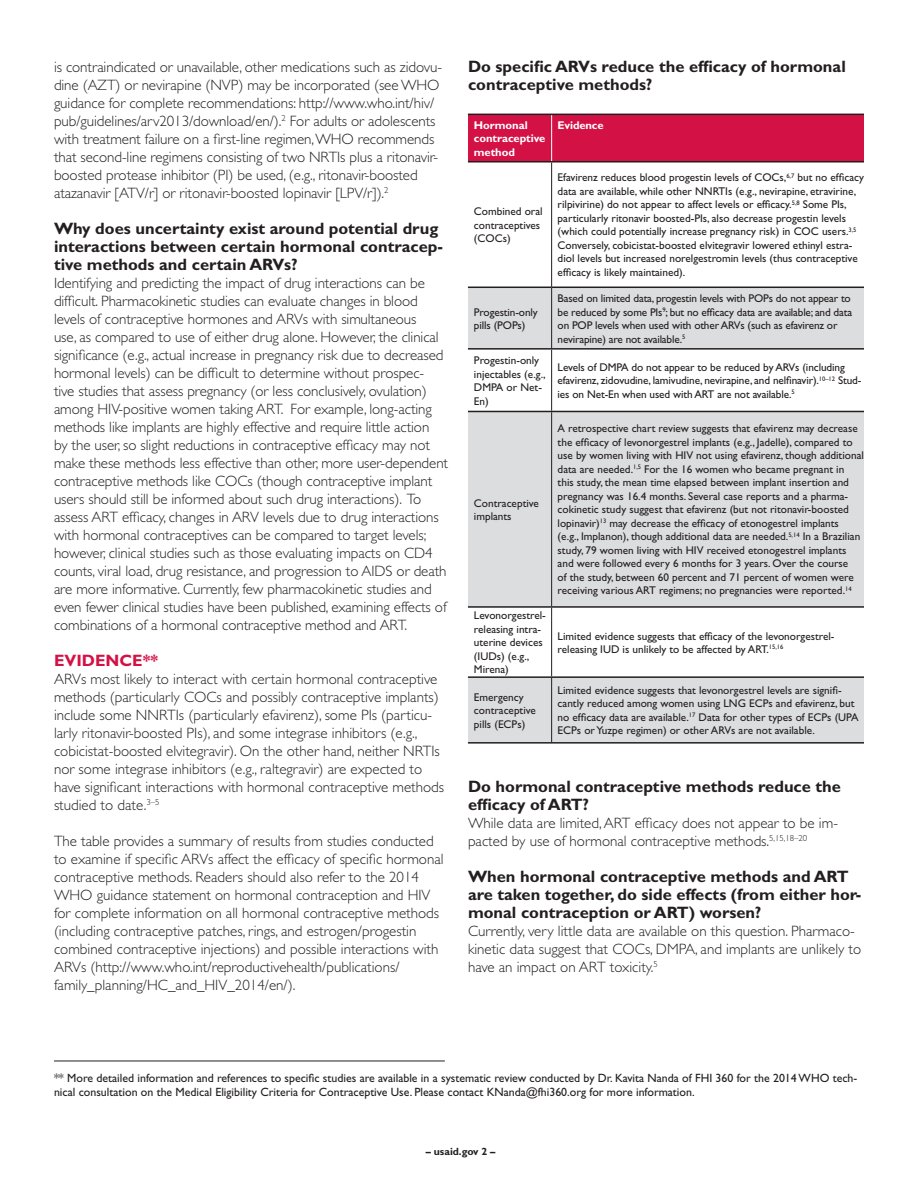
<style>
.page{position:relative;width:918px;height:1188px;background:#fff}
.page>*{position:absolute;margin:0;border:0;box-sizing:border-box;transform-origin:0 0}
.t1{font:700 16.5px/18px "Gill Sans";color:#231f20}
.t2{font:700 16.5px "Gill Sans";color:#d31145}
.t3{font:300 15px/18px "Gill Sans";letter-spacing:-.005em;color:#231f20}
.t4{font:12px/14.4px "Gill Sans";color:#231f20}
.t5{font:11.25px/13.5px "Gill Sans";color:#231f20}
.t6{font:700 11.25px/13.5px "Gill Sans";letter-spacing:-.005em;color:#fff}
.t7{font:700 10.5px "Gill Sans";color:#231f20}
.t8{font:6.6px "Gill Sans";color:#231f20}
</style>
<div class="page">
<div style="left:468px;top:114px;width:84px;height:48px;background:#d31145"></div>
<div style="left:552px;top:114px;width:312px;height:48px;background:#d31145"></div>
<div style="left:468px;top:287px;width:84px;height:62px;background:#dcddde"></div>
<div style="left:552px;top:287px;width:312px;height:62px;background:#dcddde"></div>
<div style="left:468px;top:411px;width:84px;height:196px;background:#dcddde"></div>
<div style="left:552px;top:411px;width:312px;height:196px;background:#dcddde"></div>
<div style="left:468px;top:677px;width:84px;height:66px;background:#dcddde"></div>
<div style="left:552px;top:677px;width:312px;height:66px;background:#dcddde"></div>
<hr style="left:551px;top:115px;width:1px;height:46px;background:#fff">
<hr style="left:468px;top:114px;width:396px;height:1px;background:#231f20">
<hr style="left:468px;top:161px;width:396px;height:2px;background:#231f20">
<hr style="left:468px;top:287px;width:83px;height:1px;background:#231f20">
<hr style="left:552px;top:287px;width:312px;height:1px;background:#231f20">
<hr style="left:551px;top:163px;width:1px;height:124px;background:#231f20">
<hr style="left:551px;top:287px;width:1px;height:61px;background:#231f20">
<hr style="left:551px;top:350px;width:1px;height:61px;background:#231f20">
<hr style="left:551px;top:608px;width:1px;height:68px;background:#231f20">
<hr style="left:468px;top:348px;width:396px;height:2px;background:#231f20">
<hr style="left:468px;top:411px;width:396px;height:1px;background:#231f20">
<hr style="left:551px;top:412px;width:1px;height:194px;background:#231f20">
<hr style="left:468px;top:606px;width:396px;height:2px;background:#231f20">
<hr style="left:468px;top:676px;width:396px;height:2px;background:#231f20">
<hr style="left:551px;top:678px;width:1px;height:64px;background:#231f20">
<hr style="left:468px;top:742px;width:396px;height:2px;background:#231f20">
<hr style="left:54px;top:1061px;width:391px;height:1px;background:#231f20">
<p class="t3" style="left:54px;top:60px;width:390px">is contraindicated or unavailable, other medications such as zidovu&shy;dine (AZT) or nevirapine (NVP) may be incorporated (see WHO guidance for complete recommendations: http://www.who.int/hiv/ pub/guidelines/arv2013/download/en/).<sup>2</sup> For adults or adolescents with treatment failure on a first-line regimen, WHO recommends that second-line regimens consisting of two NRTIs plus a ritonavir&shy;boosted protease inhibitor (PI) be used, (e.g., ritonavir-boosted atazanavir [ATV/r] or ritonavir-boosted lopinavir [LPV/r]).<sup>2</sup></p>
<p class="t1" style="left:54px;top:221px;width:391px">Why does uncertainty exist around potential drug interactions between certain hormonal contracep&shy;tive methods and certain ARVs?</p>
<p class="t3" style="left:54px;top:276px;width:396px">Identifying and predicting the impact of drug interactions can be difficult. Pharmacokinetic studies can evaluate changes in blood levels of contraceptive hormones and ARVs with simultaneous<br>use, as compared to use of either drug alone. However, the clinical significance (e.g., actual increase in pregnancy risk due to decreased hormonal levels) can be difficult to determine without prospec&shy;tive studies that assess pregnancy (or less conclusively, ovulation) among HIV-positive women taking ART. For example, long-acting methods like implants are highly effective and require little action<br>by the user, so slight reductions in contraceptive efficacy may not make these methods less effective than other, more user-dependent contraceptive methods like COCs (though contraceptive implant users should still be informed about such drug interactions). To assess ART efficacy, changes in ARV levels due to drug interactions with hormonal contraceptives can be compared to target levels; however, clinical studies such as those evaluating impacts on CD4 counts, viral load, drug resistance, and progression to AIDS or death are more informative. Currently, few pharmacokinetic studies and even fewer clinical studies have been published, examining effects of combinations of a hormonal contraceptive method and ART.</p>
<h2 class="t2" style="left:54px;top:655px;width:106px">EVIDENCE**</h2>
<p class="t3" style="left:54px;top:672px;width:392px">ARVs most likely to interact with certain hormonal contraceptive methods (particularly COCs and possibly contraceptive implants) include some NNRTIs (particularly efavirenz), some PIs (particu&shy;larly ritonavir-boosted PIs), and some integrase inhibitors (e.g., cobicistat-boosted elvitegravir). On the other hand, neither NRTIs nor some integrase inhibitors (e.g., raltegravir) are expected to have significant interactions with hormonal contraceptive methods studied to date.<sup>3–5</sup></p>
<p class="t3" style="left:54px;top:834px;width:391px">The table provides a summary of results from studies conducted to examine if specific ARVs affect the efficacy of specific hormonal contraceptive methods. Readers should also refer to the 2014<br>WHO guidance statement on hormonal contraception and HIV for complete information on all hormonal contraceptive methods (including contraceptive patches, rings, and estrogen/progestin combined contraceptive injections) and possible interactions with ARVs (http://www.who.int/reproductivehealth/publications/ family_planning/HC_and_HIV_2014/en/).</p>
<h3 class="t1" style="left:468px;top:59px;width:379px">Do specific ARVs reduce the efficacy of hormonal contraceptive methods?</h3>
<p class="t6" style="left:474px;top:119px;width:73px">Hormonal contraceptive method</p>
<p class="t5" style="left:474px;top:206px;width:70px">Combined oral contraceptives (COCs)</p>
<p class="t5" style="left:474px;top:306px;width:65px">Progestin-only pills (POPs)</p>
<p class="t5" style="left:474px;top:355px;width:73px">Progestin-only injectables (e.g.,<br>DMPA or Net-<br>En)</p>
<p class="t5" style="left:474px;top:497px;width:67px">Contraceptive implants</p>
<p class="t5" style="left:474px;top:610px;width:73px">Levonorgestrel&shy;releasing intra&shy;uterine devices (IUDs) (e.g.,<br>Mirena)</p>
<p class="t5" style="left:474px;top:691px;width:64px">Emergency contraceptive pills (ECPs)</p>
<p class="t6" style="left:558px;top:119px;width:47px">Evidence</p>
<p class="t5" style="left:558px;top:172px;width:308px">Efavirenz reduces blood progestin levels of COCs,<sup>6,7</sup> but no efficacy data are available, while other NNRTIs (e.g., nevirapine, etravirine, rilpivirine) do not appear to affect levels or efficacy.<sup>5,8</sup> Some PIs, particularly ritonavir boosted-PIs, also decrease progestin levels (which could potentially increase pregnancy risk) in COC users.<sup>3,5<br></sup>Conversely, cobicistat-boosted elvitegravir lowered ethinyl estra&shy;diol levels but increased norelgestromin levels (thus contraceptive efficacy is likely maintained).</p>
<p class="t5" style="left:558px;top:293px;width:296px;text-align:justify">Based on limited data, progestin levels with POPs do not appear to be reduced by some PIs<sup>9</sup>; but no efficacy data are available; and data on POP levels when used with other ARVs (such as efavirenz or</p>
<p class="t8" style="left:682px;top:334px;width:5px">5</p>
<p class="t5" style="left:558px;top:333px;width:126px">nevirapine) are not available.</p>
<p class="t5" style="left:558px;top:362px;width:305px">Levels of DMPA do not appear to be reduced by ARVs (including efavirenz, zidovudine, lamivudine, nevirapine, and nelfinavir).<sup>10–12</sup> Stud-</p>
<p class="t8" style="left:792px;top:390px;width:5px">5</p>
<p class="t5" style="left:558px;top:389px;width:236px">ies on Net-En when used with ART are not available.</p>
<p class="t5" style="left:558px;top:423px;width:308px">A retrospective chart review suggests that efavirenz may decrease the efficacy of levonorgestrel implants (e.g., Jadelle), compared to use by women living with HIV not using efavirenz, though additional data are needed.<sup>1,5</sup> For the 16 women who became pregnant in<br>this study, the mean time elapsed between implant insertion and pregnancy was 16.4 months. Several case reports and a pharma&shy;cokinetic study suggest that efavirenz (but not ritonavir-boosted lopinavir)<sup>13</sup> may decrease the efficacy of etonogestrel implants<br>(e.g., Implanon), though additional data are needed.<sup>5,14</sup> In a Brazilian study, 79 women living with HIV received etonogestrel implants and were followed every 6 months for 3 years. Over the course<br>of the study, between 60 percent and 71 percent of women were receiving various ART regimens; no pregnancies were reported.<sup>14</sup></p>
<p class="t5" style="left:558px;top:630px;width:278px">Limited evidence suggests that efficacy of the levonorgestrel-</p>
<p class="t8" style="left:769px;top:645px;width:16px">15,16</p>
<p class="t5" style="left:558px;top:644px;width:213px">releasing IUD is unlikely to be affected by ART.</p>
<p class="t5" style="left:558px;top:685px;width:302px">Limited evidence suggests that levonorgestrel levels are signifi&shy;cantly reduced among women using LNG ECPs and efavirenz, but no efficacy data are available.<sup>17</sup> Data for other types of ECPs (UPA ECPs or Yuzpe regimen) or other ARVs are not available.</p>
<p class="t1" style="left:468px;top:779px;width:374px">Do hormonal contraceptive methods reduce the efficacy of ART?</p>
<p class="t3" style="left:468px;top:816px;width:372px">While data are limited, ART efficacy does not appear to be im&shy;pacted by use of hormonal contraceptive methods.<sup>5,15,18–20</sup></p>
<p class="t1" style="left:468px;top:869px;width:395px">When hormonal contraceptive methods and ART are taken together, do side effects (from either hor&shy;monal contraception or ART) worsen?</p>
<p class="t3" style="left:468px;top:924px;width:395px">Currently, very little data are available on this question. Pharmaco&shy;kinetic data suggest that COCs, DMPA, and implants are unlikely to have an impact on ART toxicity.<sup>5</sup></p>
<p class="t4" style="left:54px;top:1072px;width:805px">** More detailed information and references to specific studies are available in a systematic review conducted by Dr. Kavita Nanda of FHI 360 for the 2014 WHO tech&shy;nical consultation on the Medical Eligibility Criteria for Contraceptive Use. Please contact KNanda@fhi360.org for more information.</p>
<p class="t7" style="left:426px;top:1148px;width:71px">– usaid.gov 2 –</p>
</div>
